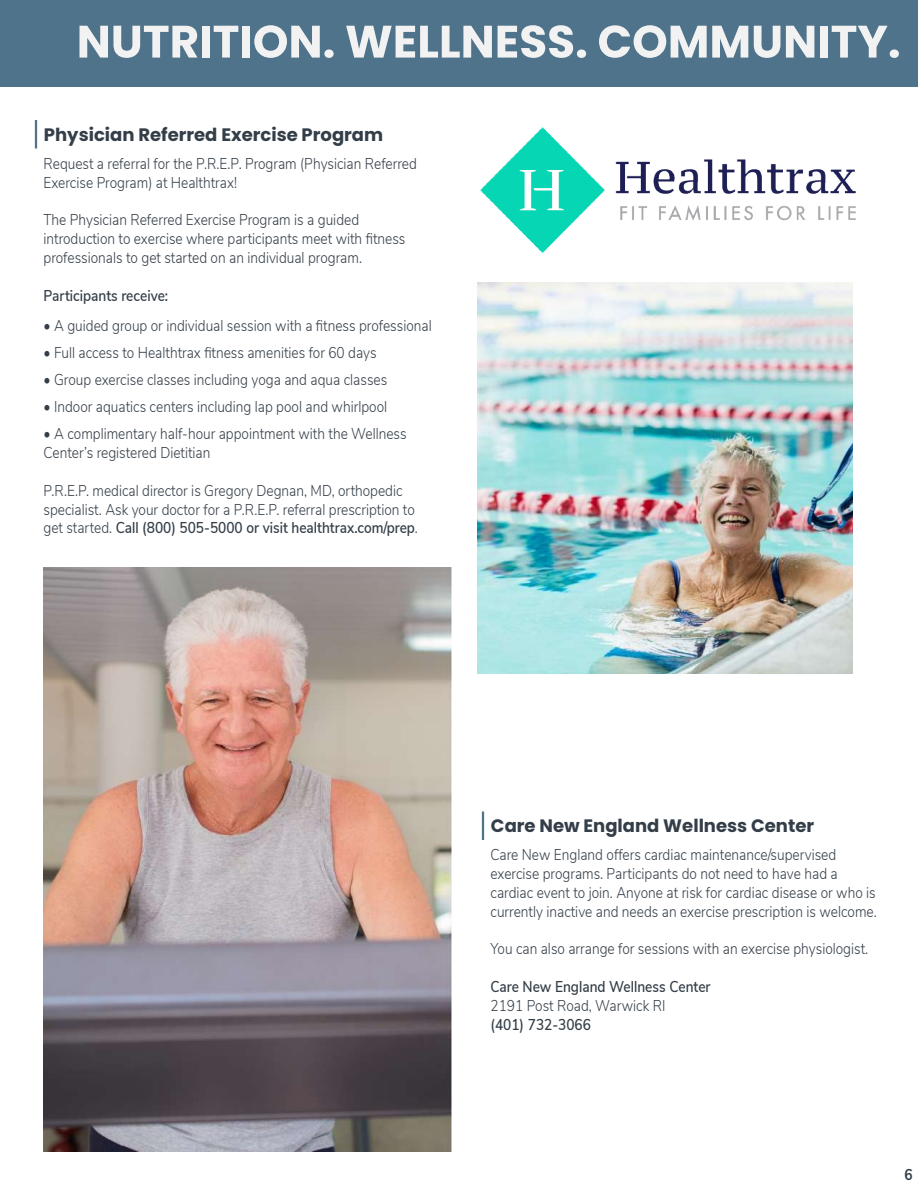
<style>
.page{position:relative;width:918px;height:1188px;background:#fff}
.page>*{position:absolute;margin:0;border:0;box-sizing:border-box;transform-origin:0 0}
.t1{font:700 18px "Poppins";color:#333e48}
.t2{font:300 15.75px/18.8px "Nunito Sans";color:#333e48;scale:.87 1}
.t3{font:600 15.75px "Nunito Sans";color:#333e48;scale:.87 1}
.t4{font:700 15.75px "Nunito Sans";color:#333e48;scale:.87 1}
.s1{font-weight:600}
</style>
<div class="page">
<hr style="left:35px;top:120px;width:2px;height:28px;background:#4f738a">
<img style="left:480px;top:128px;width:376px;height:124px">
<img style="left:477px;top:282px;width:375px;height:391px">
<div style="left:0;top:0;width:918px;height:86px;background:#4f738a"></div>
<svg style="left:80px;top:26px;width:117px;height:32px"></svg>
<div style="left:202px;top:26px;width:8px;height:32px;background:#f2f2f2"></div>
<svg style="left:214px;top:26px;width:24px;height:32px"></svg>
<div style="left:242px;top:26px;width:8px;height:32px;background:#f2f2f2"></div>
<svg style="left:254px;top:25px;width:80px;height:33px"></svg>
<svg style="left:346px;top:26px;width:146px;height:32px"></svg>
<svg style="left:498px;top:25px;width:88px;height:33px"></svg>
<svg style="left:599px;top:25px;width:149px;height:33px"></svg>
<svg style="left:754px;top:26px;width:26px;height:32px"></svg>
<svg style="left:786px;top:26px;width:28px;height:32px"></svg>
<div style="left:820px;top:26px;width:8px;height:32px;background:#f2f2f2"></div>
<svg style="left:832px;top:26px;width:67px;height:32px"></svg>
<hr style="left:482px;top:812px;width:2px;height:28px;background:#4f738a">
<img style="left:44px;top:567px;width:408px;height:585px">
<p class="t1" style="left:44px;top:124px;width:341px">Physician Referred Exercise Program</p>
<p class="t2" style="left:44px;top:153px;width:431px">Request a referral for the P.R.E.P. Program (Physician Referred<br>Exercise Program) at Healthtrax!</p>
<p class="t2" style="left:44px;top:209px;width:417px">The Physician Referred Exercise Program is a guided introduction to exercise where participants meet with fitness professionals to get started on an individual program.</p>
<p class="t3" style="left:44px;top:284px;width:145px">Participants receive:</p>
<p class="t2" style="left:44px;top:316px;width:448px">• A guided group or individual session with a fitness professional</p>
<p class="t2" style="left:44px;top:343px;width:384px">• Full access to Healthtrax fitness amenities for 60 days</p>
<p class="t2" style="left:44px;top:370px;width:397px">• Group exercise classes including yoga and aqua classes</p>
<p class="t2" style="left:44px;top:397px;width:397px">• Indoor aquatics centers including lap pool and whirlpool</p>
<p class="t2" style="left:44px;top:424px;width:419px">• A complimentary half-hour appointment with the Wellness<br>Center’s registered Dietitian</p>
<p class="t2" style="left:44px;top:480px;width:432px">P.R.E.P. medical director is Gregory Degnan, MD, orthopedic specialist. Ask your doctor for a P.R.E.P. referral prescription to get started. <span class="s1">Call (800) 505-5000 or visit healthtrax.com/prep</span>.</p>
<p class="t1" style="left:491px;top:816px;width:325px">Care New England Wellness Center</p>
<p class="t2" style="left:491px;top:845px;width:445px">Care New England offers cardiac maintenance/supervised exercise programs. Participants do not need to have had a cardiac event to join. Anyone at risk for cardiac disease or who is currently inactive and needs an exercise prescription is welcome.</p>
<p class="t2" style="left:491px;top:939px;width:436px">You can also arrange for sessions with an exercise physiologist.</p>
<p class="t3" style="left:491px;top:975px;width:254px">Care New England Wellness Center</p>
<p class="t2" style="left:491px;top:995px;width:203px">2191 Post Road, Warwick RI</p>
<p class="t3" style="left:491px;top:1013px;width:117px">(401) 732-3066</p>
<p class="t4" style="left:904px;top:1163px;width:11px">6</p>
</div>
